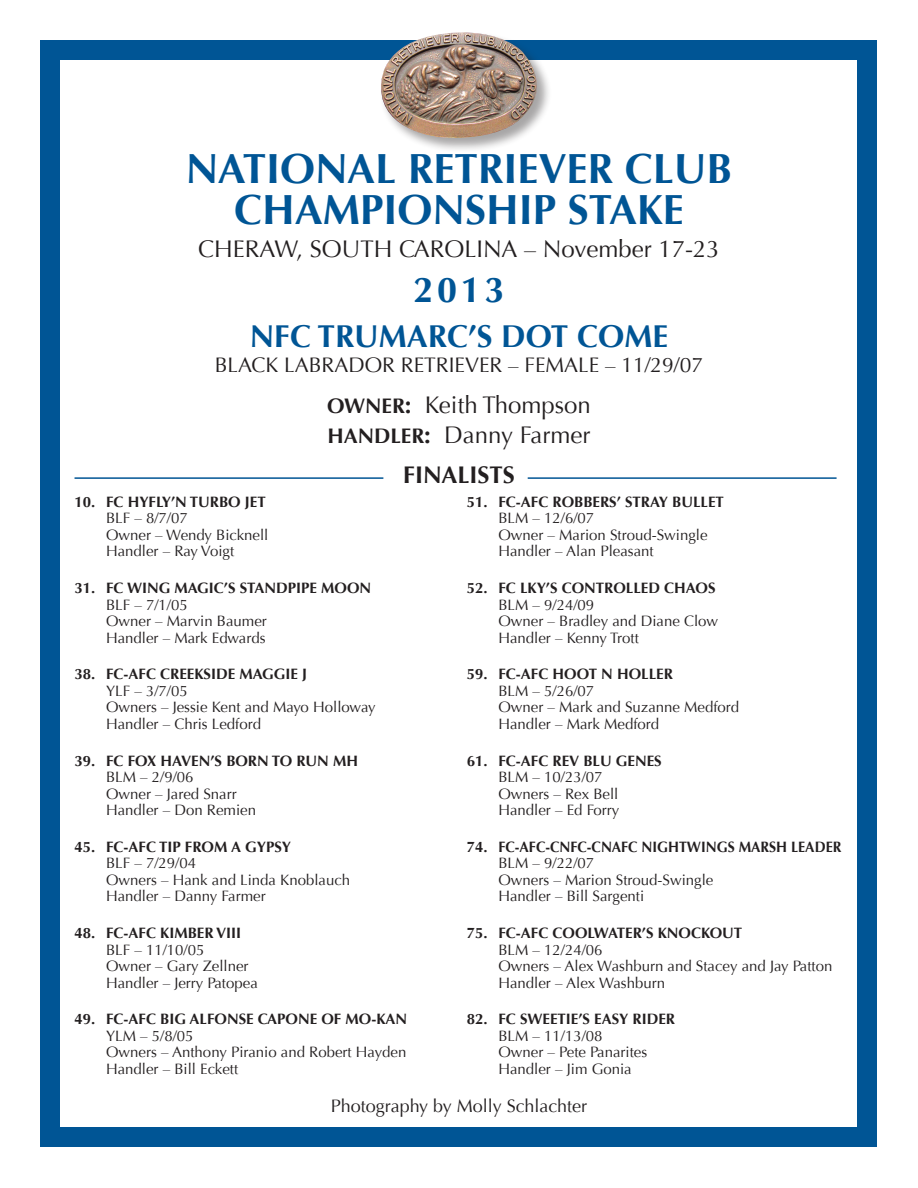
<style>
.page{position:relative;width:918px;height:1188px;background:#fff}
.page>*{position:absolute;margin:0;border:0;box-sizing:border-box;transform-origin:0 0}
.t1{font:700 42px "Optima";color:#005595}
.t2{font:700 36px "Optima";color:#005595}
.t3{font:700 31.5px "Optima";color:#005595}
.t4{font:24px "Optima";color:#231f20}
.t5{font:700 24px "Optima";color:#231f20}
.t6{font:21px "Optima";color:#231f20}
.t7{font:18px "Optima";color:#231f20}
.t8{font:15px "Optima";color:#231f20}
.Finalist{font:700 15px "Optima";color:#231f20}
.s1{font-weight:700;font-size:21px}
.s2{font-weight:700}
</style>
<div class="page">
<div style="left:40px;top:40px;width:838px;height:1108px;background:#005595"></div>
<div style="left:61px;top:61px;width:796px;height:1066px;background:#fff"></div>
<hr style="left:75px;top:477px;width:308px;height:2px;background:#005595">
<hr style="left:528px;top:477px;width:309px;height:2px;background:#005595">
<div style="left:380px;top:31px;width:171px;height:121px;background:#231f20;opacity:.4"></div>
<img style="left:381px;top:32px;width:157px;height:107px">
<p class="t1" style="left:186px;top:145px;width:548px">NATIONAL RETRIEVER CLUB</p>
<p class="t1" style="left:234px;top:185px;width:451px">CHAMPIONSHIP STAKE</p>
<p class="t4" style="left:198px;top:235px;width:523px">CHERAW, SOUTH CAROLINA – November 17-23</p>
<p class="t2" style="left:414px;top:269px;width:92px">2013</p>
<p class="t3" style="left:250px;top:318px;width:420px">NFC TRUMARC’S DOT COME</p>
<p class="t6" style="left:215px;top:353px;width:490px">BLACK LABRADOR RETRIEVER – FEMALE – 11/29/07</p>
<p class="t4" style="left:327px;top:391px;width:265px"><span class="s1">OWNER</span><span class="s2">:</span> Keith Thompson</p>
<p class="t4" style="left:327px;top:421px;width:265px"><span class="s1">HANDLER</span><span class="s2">:</span> Danny Farmer</p>
<p class="t5" style="left:403px;top:461px;width:113px">FINALISTS</p>
<p class="Finalist" style="left:75px;top:493px;width:193px">10. FC HYFLY’N TURBO JET</p>
<p class="t8" style="left:106px;top:510px;width:83px">BLF – 8/7/07</p>
<p class="t8" style="left:106px;top:526px;width:164px">Owner – Wendy Bicknell</p>
<p class="t8" style="left:106px;top:543px;width:130px">Handler – Ray Voigt</p>
<p class="Finalist" style="left:75px;top:579px;width:298px">31. FC WING MAGIC’S STANDPIPE MOON</p>
<p class="t8" style="left:106px;top:596px;width:83px">BLF – 7/1/05</p>
<p class="t8" style="left:106px;top:612px;width:162px">Owner – Marvin Baumer</p>
<p class="t8" style="left:106px;top:629px;width:161px">Handler – Mark Edwards</p>
<p class="Finalist" style="left:75px;top:666px;width:234px">38. FC-AFC CREEKSIDE MAGGIE J</p>
<p class="t8" style="left:106px;top:682px;width:83px">YLF – 3/7/05</p>
<p class="t8" style="left:106px;top:699px;width:271px">Owners – Jessie Kent and Mayo Holloway</p>
<p class="t8" style="left:106px;top:715px;width:157px">Handler – Chris Ledford</p>
<p class="Finalist" style="left:75px;top:752px;width:285px">39. FC FOX HAVEN’S BORN TO RUN MH</p>
<p class="t8" style="left:106px;top:768px;width:89px">BLM – 2/9/06</p>
<p class="t8" style="left:106px;top:785px;width:132px">Owner – Jared Snarr</p>
<p class="t8" style="left:106px;top:801px;width:152px">Handler – Don Remien</p>
<p class="Finalist" style="left:75px;top:838px;width:218px">45. FC-AFC TIP FROM A GYPSY</p>
<p class="t8" style="left:106px;top:855px;width:92px">BLF – 7/29/04</p>
<p class="t8" style="left:106px;top:871px;width:245px">Owners – Hank and Linda Knoblauch</p>
<p class="t8" style="left:106px;top:888px;width:161px">Handler – Danny Farmer</p>
<p class="Finalist" style="left:75px;top:924px;width:168px">48. FC-AFC KIMBER VIII</p>
<p class="t8" style="left:106px;top:941px;width:100px">BLF – 11/10/05</p>
<p class="t8" style="left:106px;top:957px;width:144px">Owner – Gary Zellner</p>
<p class="t8" style="left:106px;top:974px;width:153px">Handler – Jerry Patopea</p>
<p class="Finalist" style="left:75px;top:1011px;width:334px">49. FC-AFC BIG ALFONSE CAPONE OF MO-KAN</p>
<p class="t8" style="left:106px;top:1027px;width:89px">YLM – 5/8/05</p>
<p class="t8" style="left:106px;top:1044px;width:302px">Owners – Anthony Piranio and Robert Hayden</p>
<p class="t8" style="left:106px;top:1060px;width:134px">Handler – Bill Eckett</p>
<p class="Finalist" style="left:467px;top:493px;width:259px">51. FC-AFC ROBBERS’ STRAY BULLET</p>
<p class="t8" style="left:498px;top:510px;width:97px">BLM – 12/6/07</p>
<p class="t8" style="left:498px;top:526px;width:211px">Owner – Marion Stroud-Swingle</p>
<p class="t8" style="left:498px;top:543px;width:157px">Handler – Alan Pleasant</p>
<p class="Finalist" style="left:467px;top:579px;width:250px">52. FC LKY’S CONTROLLED CHAOS</p>
<p class="t8" style="left:498px;top:596px;width:97px">BLM – 9/24/09</p>
<p class="t8" style="left:498px;top:612px;width:221px">Owner – Bradley and Diane Clow</p>
<p class="t8" style="left:498px;top:629px;width:142px">Handler – Kenny Trott</p>
<p class="Finalist" style="left:467px;top:666px;width:207px">59. FC-AFC HOOT N HOLLER</p>
<p class="t8" style="left:498px;top:682px;width:97px">BLM – 5/26/07</p>
<p class="t8" style="left:498px;top:699px;width:242px">Owner – Mark and Suzanne Medford</p>
<p class="t8" style="left:498px;top:715px;width:162px">Handler – Mark Medford</p>
<p class="Finalist" style="left:467px;top:752px;width:196px">61. FC-AFC REV BLU GENES</p>
<p class="t8" style="left:498px;top:768px;width:106px">BLM – 10/23/07</p>
<p class="t8" style="left:498px;top:785px;width:122px">Owners – Rex Bell</p>
<p class="t8" style="left:498px;top:801px;width:123px">Handler – Ed Forry</p>
<p class="Finalist" style="left:467px;top:838px;width:376px">74. FC-AFC-CNFC-CNAFC NIGHTWINGS MARSH LEADER</p>
<p class="t8" style="left:498px;top:855px;width:97px">BLM – 9/22/07</p>
<p class="t8" style="left:498px;top:871px;width:217px">Owners – Marion Stroud-Swingle</p>
<p class="t8" style="left:498px;top:888px;width:147px">Handler – Bill Sargenti</p>
<p class="Finalist" style="left:467px;top:924px;width:277px">75. FC-AFC COOLWATER’S KNOCKOUT</p>
<p class="t8" style="left:498px;top:941px;width:106px">BLM – 12/24/06</p>
<p class="t8" style="left:498px;top:957px;width:335px">Owners – Alex Washburn and Stacey and Jay Patton</p>
<p class="t8" style="left:498px;top:974px;width:168px">Handler – Alex Washburn</p>
<p class="Finalist" style="left:467px;top:1011px;width:210px">82. FC SWEETIE’S EASY RIDER</p>
<p class="t8" style="left:498px;top:1027px;width:106px">BLM – 11/13/08</p>
<p class="t8" style="left:498px;top:1044px;width:150px">Owner – Pete Panarites</p>
<p class="t8" style="left:498px;top:1060px;width:135px">Handler – Jim Gonia</p>
<p class="t7" style="left:331px;top:1095px;width:258px">Photography by Molly Schlachter</p>
</div>
